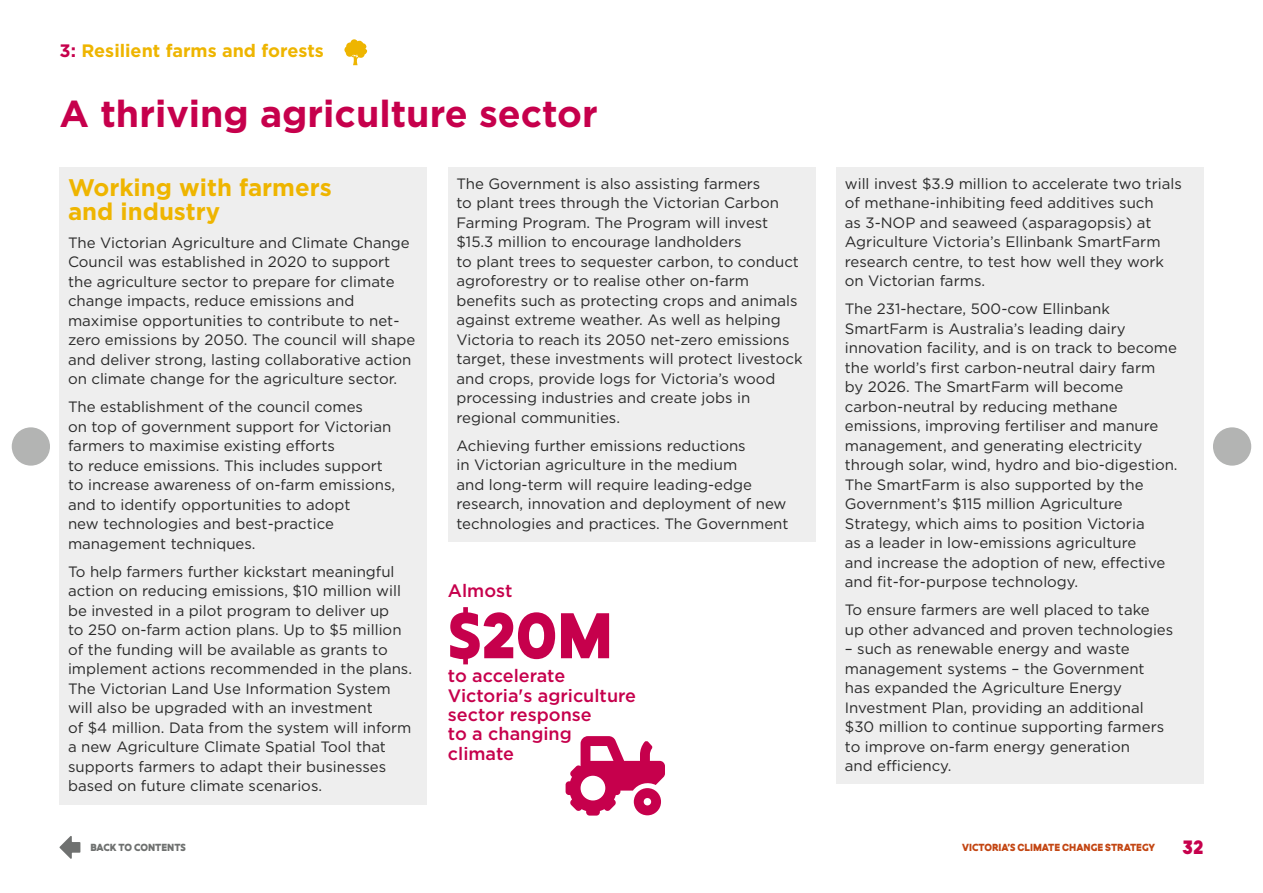
<style>
.page{position:relative;width:1263px;height:893px;background:#fff}
.page>*{position:absolute;margin:0;border:0;box-sizing:border-box;transform-origin:0 0}
.t1{font:75px "Devinyl";color:#c6004c}
.t2{font:700 37.5px "Gotham";color:#c6004c}
.t3{font:700 24px/24px "Gotham";color:#eeb500}
.t4{font:22.5px "Devinyl";color:#c6004c}
.t5{font:500 18px/19.5px "Gotham";color:#c6004c}
.t6{font:700 18px "Gotham";color:#eeb500}
.t7{font:15px/19.5px "Gotham";color:#292929}
.t8{font:12px "Devinyl";color:#c34613}
.t9{font:12px "Devinyl";color:#6f7170}
.s1{color:#c6004c}
</style>
<div class="page">
<svg style="left:60px;top:836px;width:20px;height:23px"></svg>
<div style="left:60px;top:168px;width:367px;height:637px;background:#eee"></div>
<div style="left:448px;top:168px;width:367px;height:374px;background:#eee"></div>
<div style="left:836px;top:168px;width:367px;height:616px;background:#eee"></div>
<svg style="left:566px;top:736px;width:99px;height:80px"></svg>
<div style="left:12px;top:427px;width:38px;height:39px;background:#b3b4b3;border-radius:50%"></div>
<div style="left:1213px;top:427px;width:38px;height:39px;background:#b3b4b3;border-radius:50%"></div>
<svg style="left:344px;top:39px;width:23px;height:26px"></svg>
<p class="t6" style="left:60px;top:41px;width:266px"><span class="s1">3:</span> Resilient farms and forests</p>
<h2 class="t2" style="left:60px;top:92px;width:540px">A thriving agriculture sector</h2>
<h3 class="t3" style="left:68px;top:175px;width:265px">Working with farmers and industry</h3>
<p class="t7" style="left:68px;top:233px;width:349px">The Victorian Agriculture and Climate Change Council was established in 2020 to support the agriculture sector to prepare for climate change impacts, reduce emissions and maximise opportunities to contribute to net&shy;zero emissions by 2050. The council will shape and deliver strong, lasting collaborative action on climate change for the agriculture sector.</p>
<p class="t7" style="left:68px;top:397px;width:329px">The establishment of the council comes<br>on top of government support for Victorian farmers to maximise existing efforts<br>to reduce emissions. This includes support to increase awareness of on-farm emissions, and to identify opportunities to adopt<br>new technologies and best-practice management techniques.</p>
<p class="t7" style="left:68px;top:562px;width:346px">To help farmers further kickstart meaningful action on reducing emissions, $10 million will be invested in a pilot program to deliver up<br>to 250 on-farm action plans. Up to $5 million of the funding will be available as grants to implement actions recommended in the plans.<br>The Victorian Land Use Information System will also be upgraded with an investment<br>of $4 million. Data from the system will inform a new Agriculture Climate Spatial Tool that supports farmers to adapt their businesses based on future climate scenarios.</p>
<p class="t9" style="left:90px;top:841px;width:97px">BACK TO CONTENTS</p>
<p class="t7" style="left:456px;top:173px;width:348px">The Government is also assisting farmers<br>to plant trees through the Victorian Carbon Farming Program. The Program will invest $15.3 million to encourage landholders<br>to plant trees to sequester carbon, to conduct agroforestry or to realise other on-farm benefits such as protecting crops and animals against extreme weather. As well as helping Victoria to reach its 2050 net-zero emissions target, these investments will protect livestock and crops, provide logs for Victoria’s wood processing industries and create jobs in regional communities.</p>
<p class="t7" style="left:456px;top:435px;width:334px">Achieving further emissions reductions<br>in Victorian agriculture in the medium<br>and long-term will require leading-edge research, innovation and deployment of new technologies and practices. The Government</p>
<p class="t5" style="left:448px;top:580px;width:66px">Almost</p>
<h1 class="t1" style="left:448px;top:597px;width:166px">$20M</h1>
<p class="t5" style="left:448px;top:665px;width:190px">to accelerate<br>Victoria's agriculture sector response<br>to a changing climate</p>
<p class="t7" style="left:845px;top:173px;width:338px">will invest $3.9 million to accelerate two trials of methane-inhibiting feed additives such<br>as 3-NOP and seaweed (asparagopsis) at Agriculture Victoria’s Ellinbank SmartFarm research centre, to test how well they work on Victorian farms.</p>
<p class="t7" style="left:845px;top:299px;width:334px">The 231-hectare, 500-cow Ellinbank SmartFarm is Australia’s leading dairy innovation facility, and is on track to become the world’s first carbon-neutral dairy farm<br>by 2026. The SmartFarm will become carbon-neutral by reducing methane emissions, improving fertiliser and manure management, and generating electricity through solar, wind, hydro and bio-digestion.<br>The SmartFarm is also supported by the Government’s $115 million Agriculture Strategy, which aims to position Victoria<br>as a leader in low-emissions agriculture<br>and increase the adoption of new, effective and fit-for-purpose technology.</p>
<p class="t7" style="left:845px;top:600px;width:330px">To ensure farmers are well placed to take<br>up other advanced and proven technologies</p>
<p class="t7" style="left:845px;top:639px;width:321px">– such as renewable energy and waste management systems – the Government has expanded the Agriculture Energy Investment Plan, providing an additional $30 million to continue supporting farmers to improve on-farm energy generation<br>and efficiency.</p>
<p class="t8" style="left:962px;top:841px;width:195px">VICTORIA’S CLIMATE CHANGE STRATEGY</p>
<h3 class="t4" style="left:1182px;top:835px;width:22px">32</h3>
</div>
